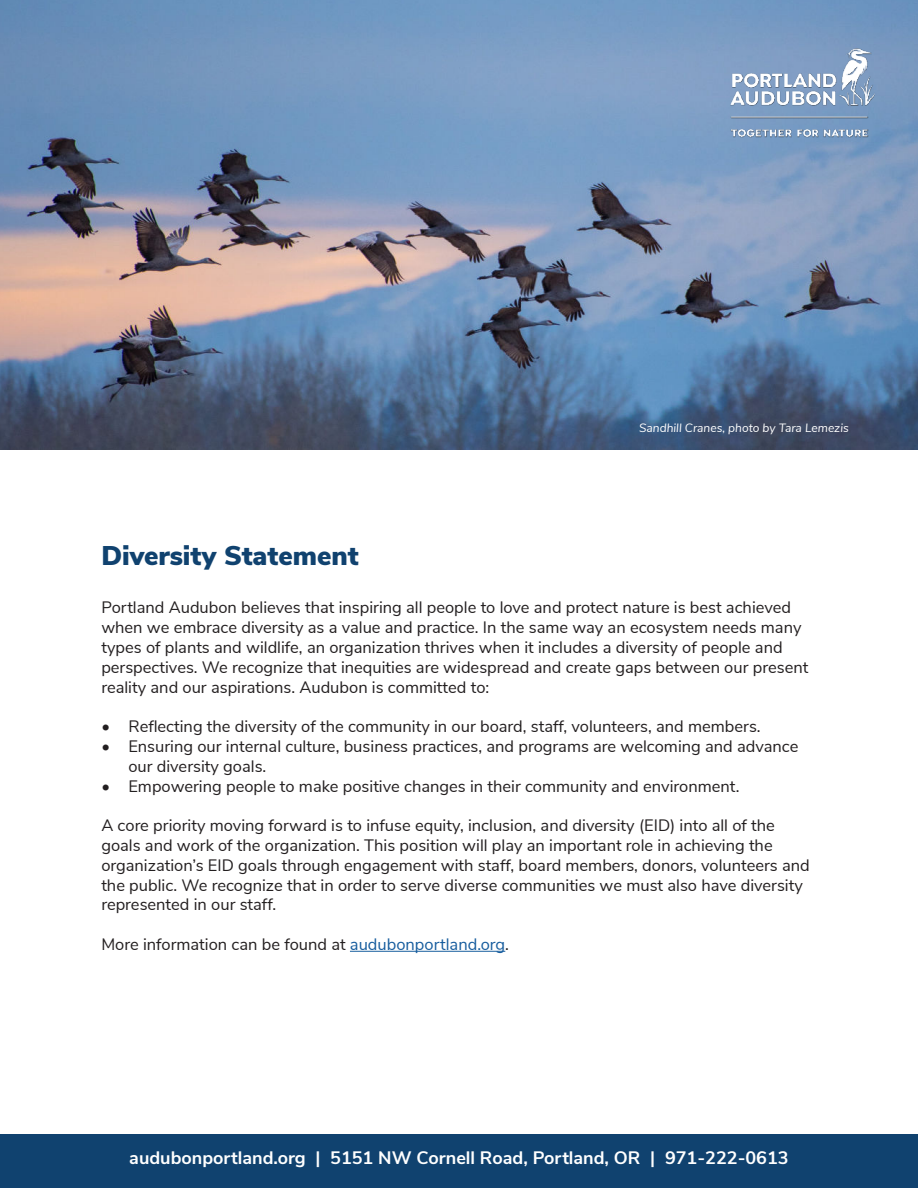
<style>
.page{position:relative;width:918px;height:1188px;background:#fff}
.page>*{position:absolute;margin:0;border:0;box-sizing:border-box;transform-origin:0 0}
.t1{font:900 27px "Nunito Sans";color:#10426f}
.t2{font:700 18px "Nunito Sans";color:#fff}
.t3{font:16.5px/19.8px "Nunito Sans";color:#231f20}
.t4{font:italic 12px "Nunito Sans";color:#fff}
.s1{color:#175d9e}
</style>
<div class="page">
<div style="left:0;top:1134px;width:918px;height:54px;background:#10426f"></div>
<img style="left:0;top:0;width:918px;height:449px">
<img style="left:729px;top:48px;width:148px;height:90px">
<hr style="left:350px;top:951px;width:155px;height:1px;background:#175d9e">
<p class="t4" style="left:639px;top:424px;width:211px">Sandhill Cranes, photo by Tara Lemezis</p>
<h1 class="t1" style="left:101px;top:536px;width:259px">Diversity Statement</h1>
<p class="t3" style="left:101px;top:597px;width:709px">Portland Audubon believes that inspiring all people to love and protect nature is best achieved when we embrace diversity as a value and practice. In the same way an ecosystem needs many types of plants and wildlife, an organization thrives when it includes a diversity of people and perspectives. We recognize that inequities are widespread and create gaps between our present reality and our aspirations. Audubon is committed to:</p>
<p class="t3" style="left:101px;top:718px;width:661px">• Reflecting the diversity of the community in our board, staff, volunteers, and members.</p>
<p class="t3" style="left:128px;top:738px;width:672px;text-indent:-27px">• Ensuring our internal culture, business practices, and programs are welcoming and advance our diversity goals.</p>
<p class="t3" style="left:101px;top:777px;width:640px">• Empowering people to make positive changes in their community and environment.</p>
<p class="t3" style="left:101px;top:815px;width:710px">A core priority moving forward is to infuse equity, inclusion, and diversity (EID) into all of the goals and work of the organization. This position will play an important role in achieving the organization’s EID goals through engagement with staff, board members, donors, volunteers and the public. We recognize that in order to serve diverse communities we must also have diversity represented in our staff.</p>
<p class="t3" style="left:101px;top:936px;width:409px">More information can be found at <span class="s1">audubonportland.org</span>.</p>
<p class="t2" style="left:129px;top:1150px;width:661px">audubonportland.org | 5151 NW Cornell Road, Portland, OR | 971-222-0613</p>
</div>
